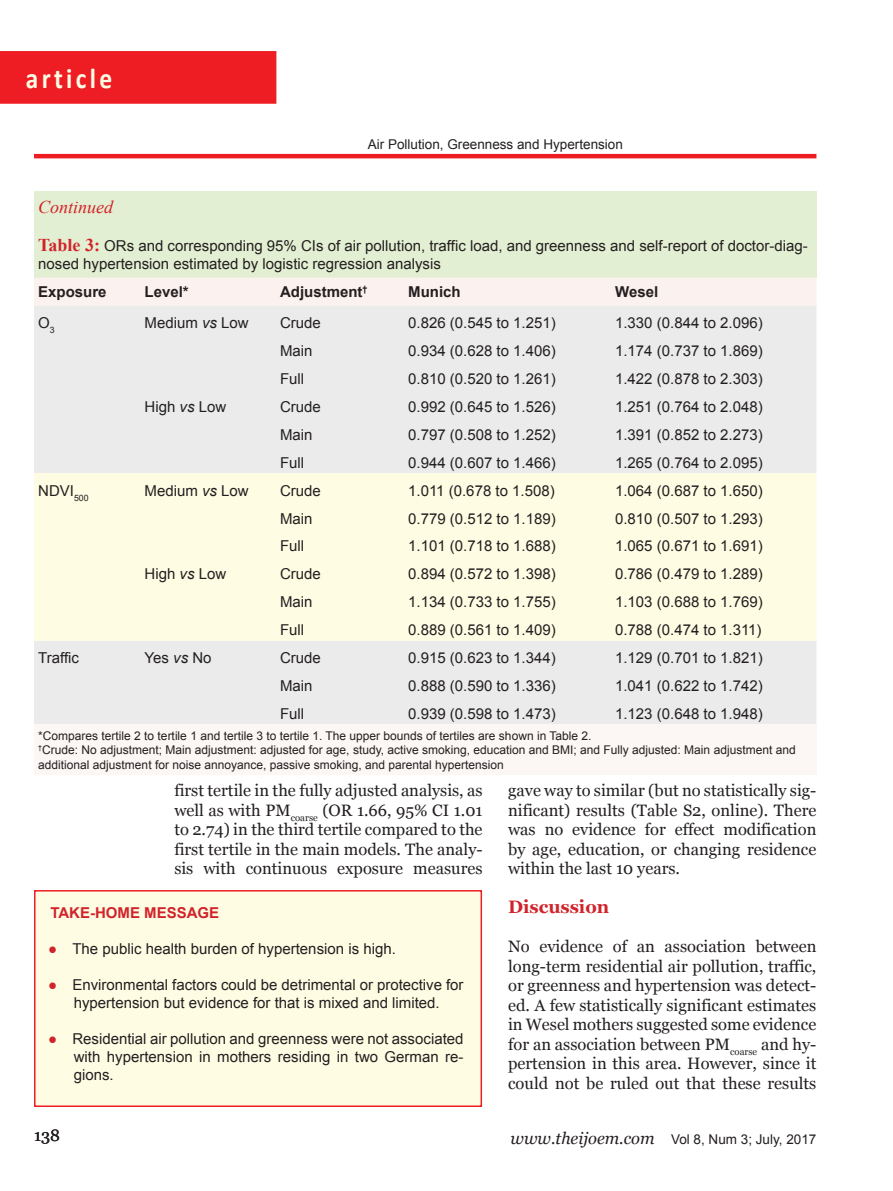
<style>
.page{position:relative;width:893px;height:1191px;background:#fff}
.page>*{position:absolute;margin:0;border:0;box-sizing:border-box;transform-origin:0 0}
.t1{font:700 28.8px "Calibri";letter-spacing:.13em;color:#fffce4;scale:.88 1}
.heading{font:700 18px "Georgia";color:#d1232a}
.Legend{font:italic 18px "Times New Roman";color:#d1232a}
.body{font:16.5px/19.5px "Georgia";color:#231f20;text-align:justify}
.First_body{font:16.5px/19.5px "Georgia";color:#231f20;text-align:justify}
.Table_line_body{font:15px "Arial";color:#231f20}
.Legend-2{font:15px/18px "Arial";color:#231f20;text-align:center}
.table_line_2{font:700 15px "Arial";color:#231f20}
.Box_Title{font:700 15px "Arial";color:#d1232a}
.Running_Title{font:13.5px "Arial";color:#231f20}
.t2{font:12px/14.4px "Arial";color:#231f20}
.s1{font-family:"Times New Roman";font-weight:700;font-size:18px;color:#d1232a}
.s2{font-style:italic}
.s3{font-family:"Georgia";color:#d1232a}
.s4{font-family:"Georgia";font-style:italic;font-size:16.5px}
</style>
<div class="page">
<hr style="left:34px;top:154px;width:782px;height:4px;background:#ee1d23">
<div style="left:0;top:51px;width:276px;height:53px;background:#ee1d23"></div>
<div style="left:35px;top:890px;width:446px;height:216px;background:#fffce4"></div>
<div style="left:34px;top:890px;width:448px;height:217px;border:2px solid #ee1d23"></div>
<div style="left:34px;top:191px;width:782px;height:86px;background:#e3efd2"></div>
<div style="left:34px;top:277px;width:782px;height:28px;background:#fbf1ee"></div>
<div style="left:34px;top:305px;width:782px;height:419px;background:#ebebeb"></div>
<div style="left:34px;top:473px;width:782px;height:168px;background:#fffce4"></div>
<div style="left:34px;top:724px;width:782px;height:51px;background:#fcf6f5"></div>
<h1 class="t1" style="left:26px;top:60px;width:99px">article</h1>
<p class="Running_Title" style="left:368px;top:136px;width:257px">Air Pollution, Greenness and Hypertension</p>
<p class="Legend" style="left:38px;top:194px;width:77px">Continued</p>
<p class="Legend-2" style="left:38px;top:236px;width:771px;text-align:left"><span class="s1">Table 3:</span> ORs and corresponding 95% CIs of air pollution, traffic load, and greenness and self-report of doctor-diag&shy;nosed hypertension estimated by logistic regression analysis</p>
<p class="table_line_2" style="left:38px;top:282px;width:70px">Exposure</p>
<p class="table_line_2" style="left:145px;top:282px;width:46px">Level*</p>
<p class="table_line_2" style="left:280px;top:282px;width:89px">Adjustment<sup>†</sup></p>
<p class="table_line_2" style="left:408px;top:282px;width:54px">Munich</p>
<p class="table_line_2" style="left:615px;top:282px;width:45px">Wesel</p>
<p class="Table_line_body" style="left:38px;top:313px;width:18px">O<sub>3</sub></p>
<p class="Table_line_body" style="left:145px;top:313px;width:106px">Medium <span class="s2">vs</span> Low</p>
<p class="Table_line_body" style="left:280px;top:313px;width:42px">Crude</p>
<p class="Table_line_body" style="left:408px;top:313px;width:149px">0.826 (0.545 to 1.251)</p>
<p class="Table_line_body" style="left:615px;top:313px;width:149px">1.330 (0.844 to 2.096)</p>
<p class="Table_line_body" style="left:280px;top:341px;width:34px">Main</p>
<p class="Table_line_body" style="left:408px;top:341px;width:149px">0.934 (0.628 to 1.406)</p>
<p class="Table_line_body" style="left:615px;top:341px;width:149px">1.174 (0.737 to 1.869)</p>
<p class="Table_line_body" style="left:280px;top:369px;width:26px">Full</p>
<p class="Table_line_body" style="left:408px;top:369px;width:149px">0.810 (0.520 to 1.261)</p>
<p class="Table_line_body" style="left:615px;top:369px;width:149px">1.422 (0.878 to 2.303)</p>
<p class="Table_line_body" style="left:145px;top:397px;width:83px">High <span class="s2">vs</span> Low</p>
<p class="Table_line_body" style="left:280px;top:397px;width:42px">Crude</p>
<p class="Table_line_body" style="left:408px;top:397px;width:149px">0.992 (0.645 to 1.526)</p>
<p class="Table_line_body" style="left:615px;top:397px;width:149px">1.251 (0.764 to 2.048)</p>
<p class="Table_line_body" style="left:280px;top:424px;width:34px">Main</p>
<p class="Table_line_body" style="left:408px;top:424px;width:149px">0.797 (0.508 to 1.252)</p>
<p class="Table_line_body" style="left:615px;top:424px;width:149px">1.391 (0.852 to 2.273)</p>
<p class="Table_line_body" style="left:280px;top:452px;width:26px">Full</p>
<p class="Table_line_body" style="left:408px;top:452px;width:149px">0.944 (0.607 to 1.466)</p>
<p class="Table_line_body" style="left:615px;top:452px;width:149px">1.265 (0.764 to 2.095)</p>
<p class="Table_line_body" style="left:38px;top:480px;width:52px">NDVI<sub>500</sub></p>
<p class="Table_line_body" style="left:145px;top:480px;width:106px">Medium <span class="s2">vs</span> Low</p>
<p class="Table_line_body" style="left:280px;top:480px;width:42px">Crude</p>
<p class="Table_line_body" style="left:408px;top:480px;width:148px">1.011 (0.678 to 1.508)</p>
<p class="Table_line_body" style="left:615px;top:480px;width:149px">1.064 (0.687 to 1.650)</p>
<p class="Table_line_body" style="left:280px;top:508px;width:34px">Main</p>
<p class="Table_line_body" style="left:408px;top:508px;width:149px">0.779 (0.512 to 1.189)</p>
<p class="Table_line_body" style="left:615px;top:508px;width:149px">0.810 (0.507 to 1.293)</p>
<p class="Table_line_body" style="left:280px;top:536px;width:26px">Full</p>
<p class="Table_line_body" style="left:408px;top:536px;width:149px">1.101 (0.718 to 1.688)</p>
<p class="Table_line_body" style="left:615px;top:536px;width:149px">1.065 (0.671 to 1.691)</p>
<p class="Table_line_body" style="left:145px;top:564px;width:83px">High <span class="s2">vs</span> Low</p>
<p class="Table_line_body" style="left:280px;top:564px;width:42px">Crude</p>
<p class="Table_line_body" style="left:408px;top:564px;width:149px">0.894 (0.572 to 1.398)</p>
<p class="Table_line_body" style="left:615px;top:564px;width:149px">0.786 (0.479 to 1.289)</p>
<p class="Table_line_body" style="left:280px;top:592px;width:34px">Main</p>
<p class="Table_line_body" style="left:408px;top:592px;width:149px">1.134 (0.733 to 1.755)</p>
<p class="Table_line_body" style="left:615px;top:592px;width:149px">1.103 (0.688 to 1.769)</p>
<p class="Table_line_body" style="left:280px;top:620px;width:26px">Full</p>
<p class="Table_line_body" style="left:408px;top:620px;width:149px">0.889 (0.561 to 1.409)</p>
<p class="Table_line_body" style="left:615px;top:620px;width:148px">0.788 (0.474 to 1.311)</p>
<p class="Table_line_body" style="left:38px;top:648px;width:42px">Traffic</p>
<p class="Table_line_body" style="left:145px;top:648px;width:68px">Yes <span class="s2">vs</span> No</p>
<p class="Table_line_body" style="left:280px;top:648px;width:42px">Crude</p>
<p class="Table_line_body" style="left:408px;top:648px;width:149px">0.915 (0.623 to 1.344)</p>
<p class="Table_line_body" style="left:615px;top:648px;width:149px">1.129 (0.701 to 1.821)</p>
<p class="Table_line_body" style="left:280px;top:676px;width:34px">Main</p>
<p class="Table_line_body" style="left:408px;top:676px;width:149px">0.888 (0.590 to 1.336)</p>
<p class="Table_line_body" style="left:615px;top:676px;width:149px">1.041 (0.622 to 1.742)</p>
<p class="Table_line_body" style="left:280px;top:704px;width:26px">Full</p>
<p class="Table_line_body" style="left:408px;top:704px;width:149px">0.939 (0.598 to 1.473)</p>
<p class="Table_line_body" style="left:615px;top:704px;width:149px">1.123 (0.648 to 1.948)</p>
<p class="t2" style="left:38px;top:728px;width:555px">*Compares tertile 2 to tertile 1 and tertile 3 to tertile 1. The upper bounds of tertiles are shown in Table 2.</p>
<p class="t2" style="left:38px;top:743px;width:759px"><sup>†</sup>Crude: No adjustment; Main adjustment: adjusted for age, study, active smoking, education and BMI; and Fully adjusted: Main adjustment and additional adjustment for noise annoyance, passive smoking, and parental hypertension</p>
<p class="body" style="left:174px;top:780px;width:310px">first tertile in the fully adjusted analysis, as well as with PM<sub>coarse</sub> (OR 1.66, 95% CI 1.01 to 2.74) in the third tertile compared to the first tertile in the main models. The analy&shy;sis with continuous exposure measures</p>
<p class="body" style="left:508px;top:780px;width:310px">gave way to similar (but no statistically sig&shy;nificant) results (Table S2, online). There was no evidence for effect modification by age, education, or changing residence within the last 10 years.</p>
<p class="heading" style="left:508px;top:896px;width:103px">Discussion</p>
<p class="First_body" style="left:508px;top:937px;width:310px">No evidence of an association between long-term residential air pollution, traffic, or greenness and hypertension was detect&shy;ed. A few statistically significant estimates in Wesel mothers suggested some evidence for an association between PM<sub>coarse</sub> and hy&shy;pertension in this area. However, since it could not be ruled out that these results</p>
<p class="Box_Title" style="left:50px;top:903px;width:170px">TAKE-HOME MESSAGE</p>
<p class="Legend-2" style="left:48px;top:940px;width:349px"><span class="s3">●</span> The public health burden of hypertension is high.</p>
<p class="Legend-2" style="left:48px;top:976px;width:417px"><span class="s3">●</span> Environmental factors could be detrimental or protective for hypertension but evidence for that is mixed and limited.</p>
<p class="Legend-2" style="left:74px;top:1030px;width:391px;text-align:justify;text-indent:-26px"><span class="s3">●</span> Residential air pollution and greenness were not associated with hypertension in mothers residing in two German re&shy;gions.</p>
<p class="First_body" style="left:34px;top:1125px;width:28px">138</p>
<p class="Running_Title" style="left:510px;top:1130px;width:307px"><span class="s4">www.theijoem.com</span> Vol 8, Num 3; July, 2017</p>
</div>
